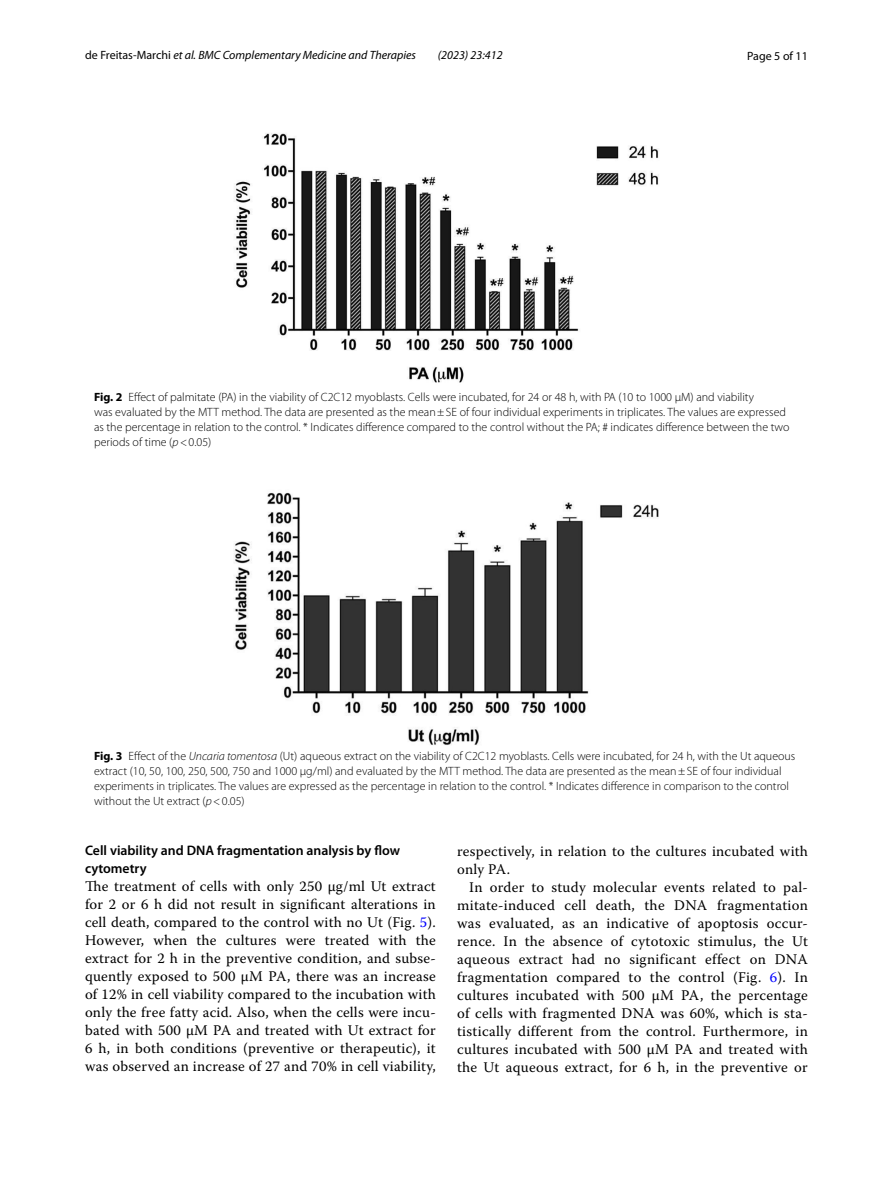
<style>
.page{position:relative;width:893px;height:1187px;background:#fff}
.page>*{position:absolute;margin:0;border:0;box-sizing:border-box;transform-origin:0 0}
.t1{font:14.7px/18px "Warnock Pro";letter-spacing:.015em;color:#000;text-align:justify}
.t2{font:600 13.8px/18px "Myriad Pro";color:#000}
.t3{font:300 12px/15px "Myriad Pro";color:#000}
.t4{font:italic 12px "Myriad Pro";color:#000}
.t5{font:12px "Myriad Pro";color:#000}
.s1{font-style:normal}
.s2{font-weight:700}
.s3{font-style:italic}
.s4{color:#00f}
</style>
<div class="page">
<img style="left:235px;top:133px;width:424px;height:250px">
<img style="left:234px;top:492px;width:425px;height:253px">
<p class="t4" style="left:85px;top:48px;width:333px"><span class="s1">de Freitas‑Marchi</span> et al. BMC Complementary Medicine and Therapies</p>
<p class="t4" style="left:438px;top:48px;width:66px">(2023) 23:412</p>
<p class="t5" style="left:747px;top:48px;width:62px">Page 5 of 11</p>
<p class="t3" style="left:94px;top:389px;width:697px"><span class="s2">Fig. 2</span> Effect of palmitate (PA) in the viability of C2C12 myoblasts. Cells were incubated, for 24 or 48 h, with PA (10 to 1000 μM) and viability<br>was evaluated by the MTT method. The data are presented as the mean±SE of four individual experiments in triplicates. The values are expressed as the percentage in relation to the control. * Indicates difference compared to the control without the PA; # indicates difference between the two periods of time (<span class="s3">p</span>&lt;0.05)</p>
<p class="t3" style="left:94px;top:749px;width:703px"><span class="s2">Fig. 3</span> Effect of the <span class="s3">Uncaria tomentosa</span> (Ut) aqueous extract on the viability of C2C12 myoblasts. Cells were incubated, for 24 h, with the Ut aqueous extract (10, 50, 100, 250, 500, 750 and 1000 μg/ml) and evaluated by the MTT method. The data are presented as the mean±SE of four individual experiments in triplicates. The values are expressed as the percentage in relation to the control. * Indicates difference in comparison to the control without the Ut extract (<span class="s3">p</span>&lt;0.05)</p>
<p class="t2" style="left:85px;top:841px;width:316px">Cell viability and DNA fragmentation analysis by flow cytometry</p>
<p class="t1" style="left:85px;top:877px;width:352px">The treatment of cells with only 250 μg/ml Ut extract for 2 or 6 h did not result in significant alterations in cell death, compared to the control with no Ut (Fig. <span class="s4">5</span>).<br>However, when the cultures were treated with the extract for 2 h in the preventive condition, and subse&shy;quently exposed to 500 μM PA, there was an increase of 12% in cell viability compared to the incubation with only the free fatty acid. Also, when the cells were incu&shy;bated with 500 μM PA and treated with Ut extract for 6 h, in both conditions (preventive or therapeutic), it was observed an increase of 27 and 70% in cell viability,</p>
<p class="t1" style="left:457px;top:841px;width:352px">respectively, in relation to the cultures incubated with only PA.</p>
<p class="t1" style="left:457px;top:877px;width:352px;text-indent:12px">In order to study molecular events related to pal&shy;mitate-induced cell death, the DNA fragmentation was evaluated, as an indicative of apoptosis occur&shy;rence. In the absence of cytotoxic stimulus, the Ut aqueous extract had no significant effect on DNA fragmentation compared to the control (Fig. <span class="s4">6</span>). In cultures incubated with 500 μM PA, the percentage of cells with fragmented DNA was 60%, which is sta&shy;tistically different from the control. Furthermore, in cultures incubated with 500 μM PA and treated with the Ut aqueous extract, for 6 h, in the preventive or</p>
</div>
